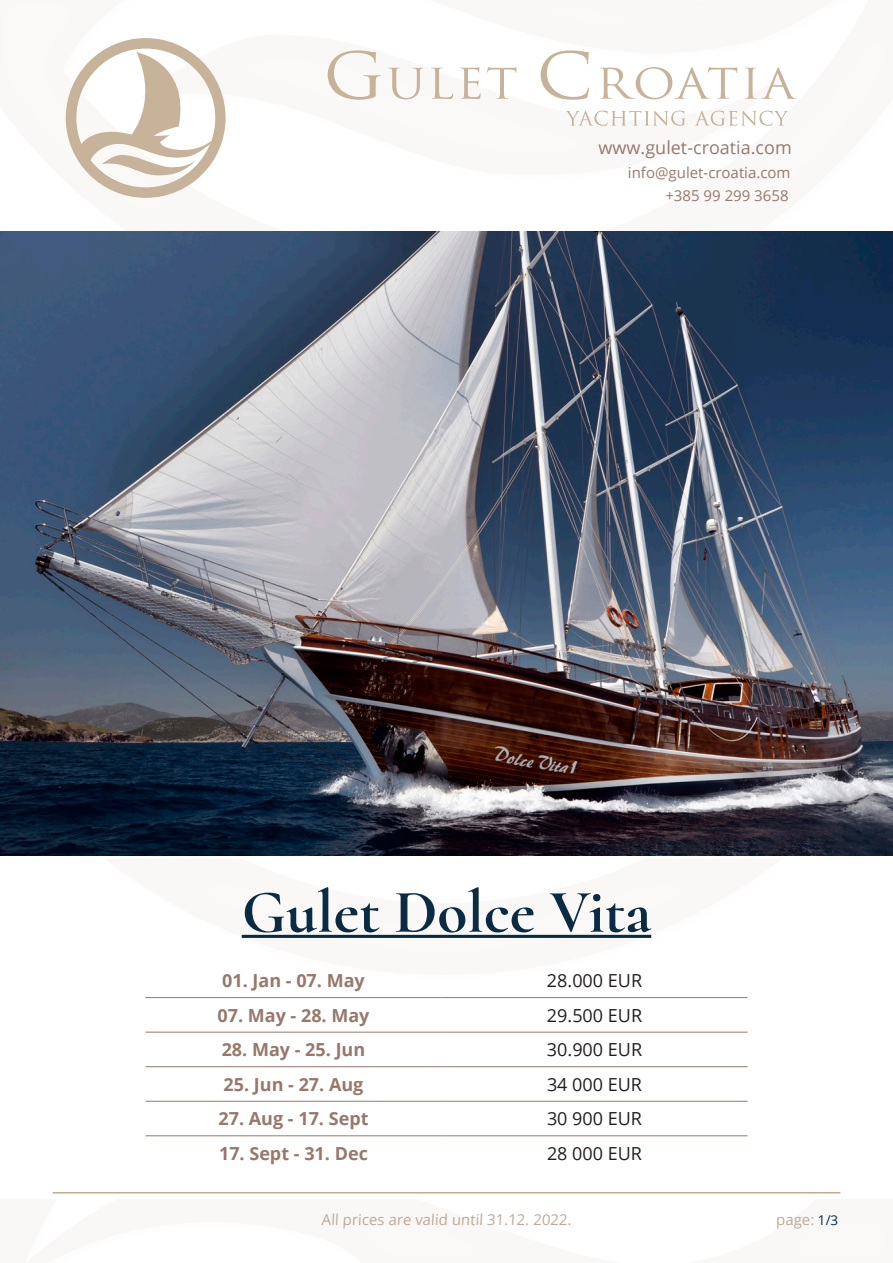
<style>
.page{position:relative;width:893px;height:1263px;background:#fff}
.page>*{position:absolute;margin:0;border:0;box-sizing:border-box;transform-origin:0 0}
.t1{font:700 61.5px "Cormorant";color:#092b44}
.t2{font:700 18px "Open Sans";color:#96796c}
.t3{font:18px "Open Sans";color:#231f20}
.t4{font:18px "Open Sans";color:#96796c}
.t5{font:15px "Open Sans";color:#beaa94}
.t6{font:15px "Open Sans";color:#96796c}
.s1{font-size:13.5px;color:#092b44}
</style>
<div class="page">
<div style="left:0;top:1199px;width:893px;height:64px;background:#faf9f7"></div>
<hr style="left:53px;top:1192px;width:787px;height:1px;background:#beaa94">
<svg style="left:328px;top:50px;width:468px;height:50px"></svg>
<svg style="left:566px;top:111px;width:120px;height:15px"></svg>
<svg style="left:695px;top:111px;width:93px;height:15px"></svg>
<svg style="left:66px;top:38px;width:160px;height:160px"></svg>
<img style="left:0;top:232px;width:893px;height:623px">
<hr style="left:242px;top:935px;width:409px;height:3px;background:#092b44">
<hr style="left:145px;top:997px;width:296px;height:1px;background:#96796c">
<hr style="left:441px;top:997px;width:306px;height:1px;background:#96796c">
<hr style="left:145px;top:1032px;width:296px;height:1px;background:#96796c">
<hr style="left:441px;top:1032px;width:306px;height:1px;background:#96796c">
<hr style="left:145px;top:1066px;width:296px;height:1px;background:#96796c">
<hr style="left:441px;top:1066px;width:306px;height:1px;background:#96796c">
<hr style="left:145px;top:1101px;width:296px;height:1px;background:#96796c">
<hr style="left:441px;top:1101px;width:306px;height:1px;background:#96796c">
<hr style="left:145px;top:1135px;width:296px;height:1px;background:#96796c">
<hr style="left:441px;top:1135px;width:306px;height:1px;background:#96796c">
<p class="t4" style="left:599px;top:136px;width:195px">www.gulet-croatia.com</p>
<p class="t6" style="left:628px;top:162px;width:164px">info@gulet-croatia.com</p>
<p class="t6" style="left:665px;top:185px;width:125px">+385 99 299 3658</p>
<p class="t1" style="left:242px;top:874px;width:411px">Gulet Dolce Vita</p>
<p class="t2" style="left:222px;top:968px;width:144px">01. Jan - 07. May</p>
<p class="t3" style="left:547px;top:968px;width:97px">28.000 EUR</p>
<p class="t2" style="left:217px;top:1002px;width:154px">07. May - 28. May</p>
<p class="t3" style="left:547px;top:1003px;width:97px">29.500 EUR</p>
<p class="t2" style="left:222px;top:1037px;width:145px">28. May - 25. Jun</p>
<p class="t3" style="left:547px;top:1037px;width:97px">30.900 EUR</p>
<p class="t2" style="left:224px;top:1071px;width:141px">25. Jun - 27. Aug</p>
<p class="t3" style="left:547px;top:1072px;width:97px">34 000 EUR</p>
<p class="t2" style="left:218px;top:1106px;width:152px">27. Aug - 17. Sept</p>
<p class="t3" style="left:547px;top:1106px;width:97px">30 900 EUR</p>
<p class="t2" style="left:219px;top:1141px;width:150px">17. Sept - 31. Dec</p>
<p class="t3" style="left:547px;top:1141px;width:97px">28 000 EUR</p>
<p class="t5" style="left:322px;top:1209px;width:252px">All prices are valid until 31.12. 2022.</p>
<p class="t5" style="left:776px;top:1209px;width:64px">page: <span class="s1">1/3</span></p>
</div>
